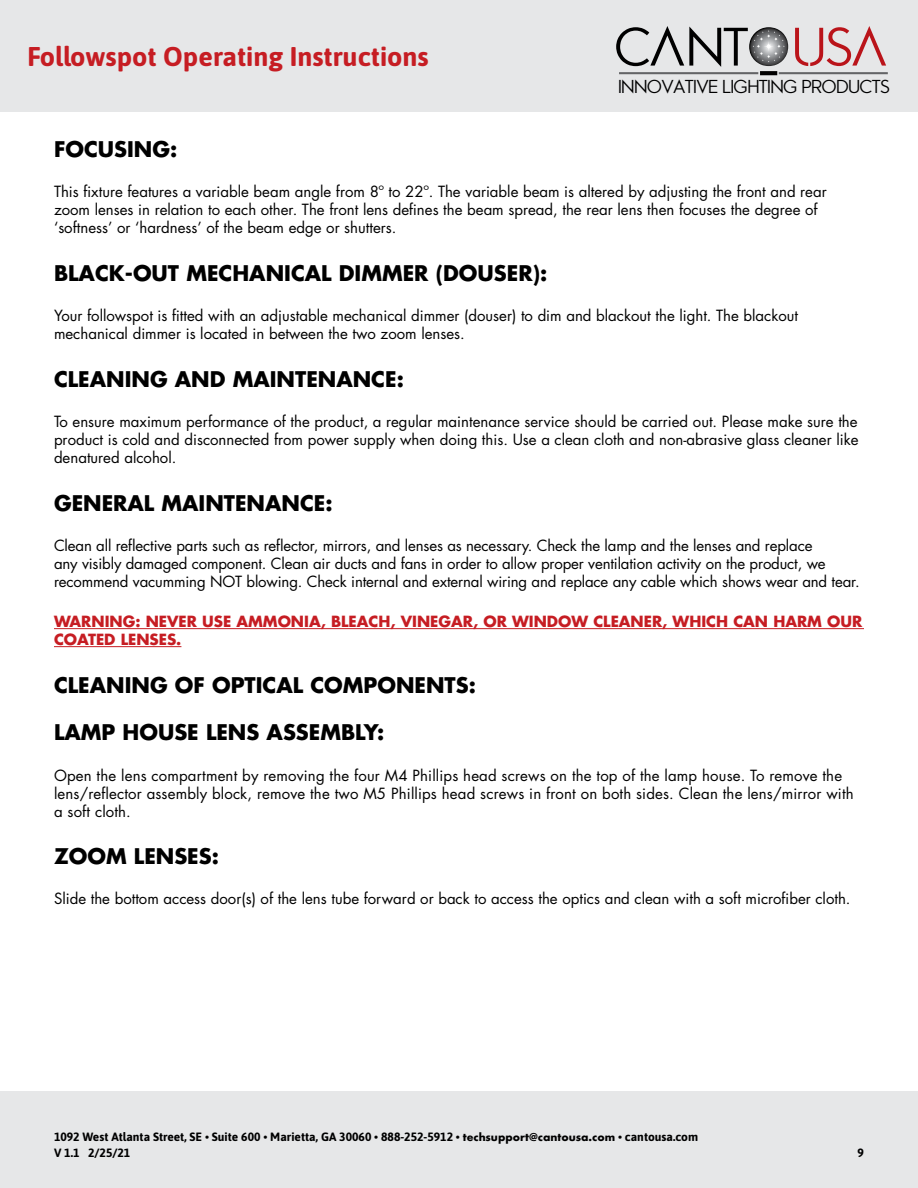
<style>
.page{position:relative;width:918px;height:1188px;background:#fff}
.page>*{position:absolute;margin:0;border:0;box-sizing:border-box;transform-origin:0 0}
.t1{font:700 27px "Asap";color:#c61d23}
.t2{font:700 21px "Futura";color:#000}
.t3{font:18px "Pasajero";color:#000}
.t4{font:15px/18px "Futura";color:#000}
.t5{font:700 15px/18px "Futura";color:#c61d23}
.t6{font:700 12px "Asap";color:#000}
.s1{font-family:"Futura PT"}
</style>
<div class="page">
<div style="left:0;top:0;width:918px;height:112px;background:#e6e7e8"></div>
<div style="left:0;top:1091px;width:918px;height:97px;background:#e6e7e8"></div>
<svg style="left:795px;top:26px;width:91px;height:40px"></svg>
<svg style="left:616px;top:26px;width:172px;height:41px"></svg>
<hr style="left:619px;top:72px;width:139px;height:2px;background:#636466">
<hr style="left:779px;top:72px;width:109px;height:2px;background:#636466">
<svg style="left:760px;top:71px;width:17px;height:4px"></svg>
<hr style="left:54px;top:628px;width:810px;height:1px;background:#c61d23">
<hr style="left:54px;top:646px;width:127px;height:1px;background:#c61d23">
<h1 class="t1" style="left:27px;top:37px;width:403px">Followspot Operating Instructions</h1>
<p class="t3" style="left:618px;top:76px;width:273px">INNOVATIVE LIGHTING PRODUCTS</p>
<h2 class="t2" style="left:54px;top:135px;width:125px">FOCUSING:</h2>
<p class="t4" style="left:54px;top:183px;width:774px">This fixture features a variable beam angle from 8º to 22º. The variable beam is altered by adjusting the front and rear zoom lenses in relation to each other. The front lens defines the beam spread, the rear lens then focuses the degree of ‘softness’ or ‘hardness’ of the beam edge or shutters.</p>
<h2 class="t2" style="left:54px;top:259px;width:495px">BLACK-OUT MECHANICAL DIMMER (DOUSER):</h2>
<p class="t4" style="left:54px;top:307px;width:746px">Your followspot is fitted with an adjustable mechanical dimmer (douser) to dim and blackout the light. The blackout mechanical dimmer is located in between the two zoom lenses.</p>
<h2 class="t2" style="left:54px;top:365px;width:351px">CLEANING AND MAINTENANCE:</h2>
<p class="t4" style="left:54px;top:413px;width:806px;text-align:justify">To ensure maximum performance of the product, a regular maintenance service should be carried out. Please make sure the product is cold and disconnected from power supply when doing this. Use a clean cloth and non-abrasive glass cleaner like denatured alcohol.</p>
<h2 class="t2" style="left:54px;top:489px;width:280px">GENERAL MAINTENANCE:</h2>
<p class="t4" style="left:54px;top:536px;width:807px">Clean all reflective parts such as reflector, mirrors, and lenses as necessary. Check the lamp and the lenses and replace<br>any visibly damaged component. Clean air ducts and fans in order to allow proper ventilation activity on the product, we recommend vacumming NOT blowing. Check internal and external wiring and replace any cable which shows wear and tear.</p>
<p class="t5" style="left:54px;top:612px;width:810px">WARNING: NEVER USE AMMONIA, BLEACH, VINEGAR, OR WINDOW CLEANER, WHICH CAN HARM OUR<br>COATED LENSES.</p>
<h2 class="t2" style="left:54px;top:671px;width:423px">CLEANING OF OPTICAL COMPONENTS:</h2>
<h2 class="t2" style="left:54px;top:718px;width:332px">LAMP HOUSE LENS ASSEMBLY:</h2>
<p class="t4" style="left:54px;top:766px;width:801px">Open the lens compartment by removing the four M4 Phillips head screws on the top of the lamp house. To remove the lens/reflector assembly block, remove the two M5 Phillips head screws in front on both sides. Clean the lens/mirror with a soft cloth.</p>
<h2 class="t2" style="left:54px;top:842px;width:167px">ZOOM LENSES:</h2>
<p class="t4" style="left:54px;top:890px;width:798px">Slide the bottom access door(s) of the lens tube forward or back to access the optics and clean with a soft microfiber cloth.</p>
<p class="t6" style="left:54px;top:1129px;width:646px">1092 West Atlanta Street, SE • Suite 600 • Marietta, GA 30060 • 888-252-5912 • <span class="s1">techsupport@cantousa.com</span> • cantousa.com</p>
<p class="t6" style="left:54px;top:1145px;width:78px">V 1.1 2/25/21</p>
<p class="t6" style="left:858px;top:1145px;width:8px">9</p>
</div>
